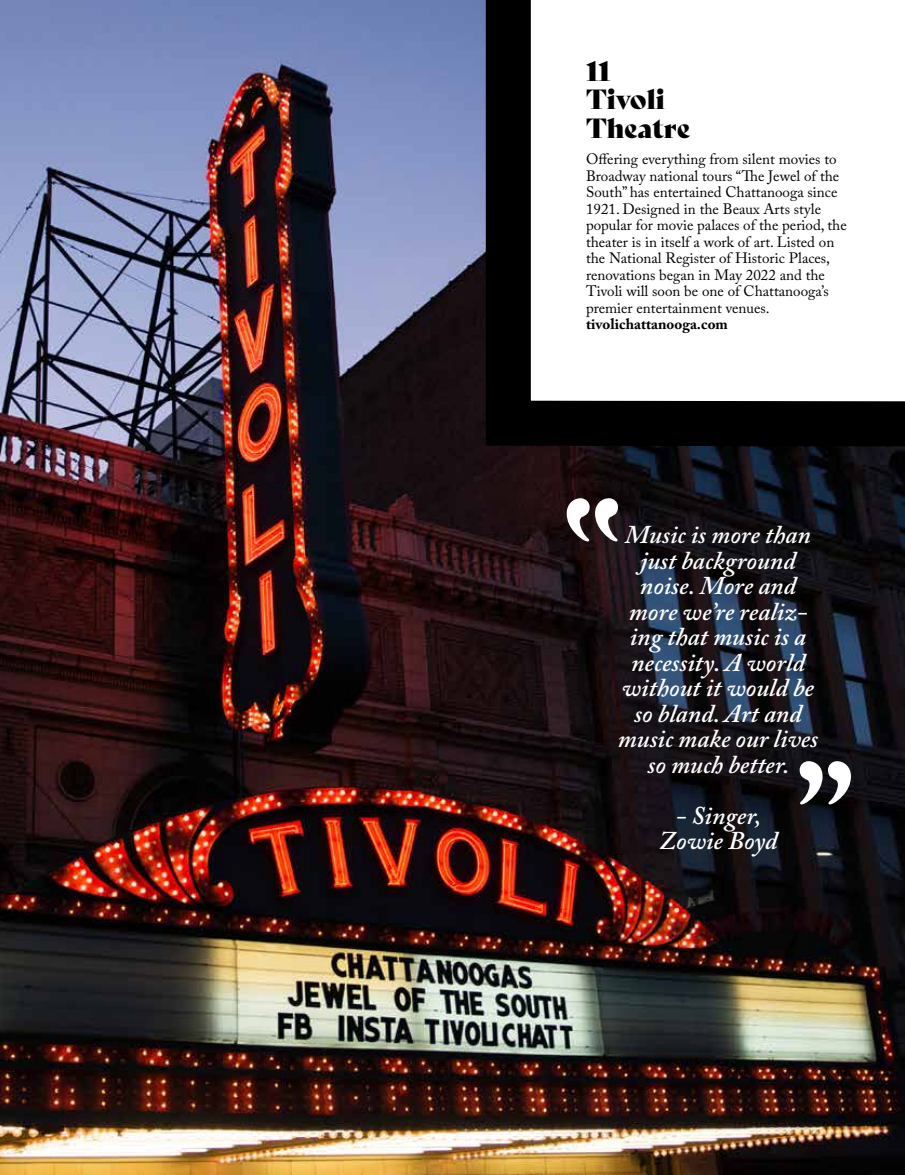
<style>
.page{position:relative;width:905px;height:1175px;background:#fff}
.page>*{position:absolute;margin:0;border:0;box-sizing:border-box;transform-origin:0 0}
.t1{font:27px/28.5px "Bely Display";color:#000}
.t2{font:italic 600 25.5px/25.5px "Adobe Caslon Pro";color:#fff;text-align:center}
.t3{font:15px/16.5px "Adobe Caslon Pro";color:#000}
.t4{font:700 15px "Adobe Caslon Pro";color:#000}
</style>
<div class="page">
<img style="left:0;top:0;width:904px;height:1174px">
<svg style="left:463px;top:0;width:441px;height:469px"></svg>
<svg style="left:799px;top:761px;width:51px;height:43px"></svg>
<svg style="left:566px;top:498px;width:52px;height:43px"></svg>
<h1 class="t1" style="left:586px;top:55px;width:106px">11<br>Tivoli<br>Theatre</h1>
<p class="t3" style="left:586px;top:151px;width:262px">Offering everything from silent movies to Broadway national tours “The Jewel of the South” has entertained Chattanooga since 1921. Designed in the Beaux Arts style popular for movie palaces of the period, the theater is in itself a work of art. Listed on the National Register of Historic Places, renovations began in May 2022 and the Tivoli will soon be one of Chattanooga’s premier entertainment venues.</p>
<p class="t4" style="left:586px;top:315px;width:143px">tivolichattanooga.com</p>
<h2 class="t2" style="left:617px;top:521px;width:202px">Music is more than just background noise. More and more we’re realiz&shy;ing that music is a necessity. A world without it would be so bland. Art and music make our lives so much better.</h2>
<h2 class="t2" style="left:658px;top:802px;width:120px">- Singer,<br>Zowie Boyd</h2>
</div>
